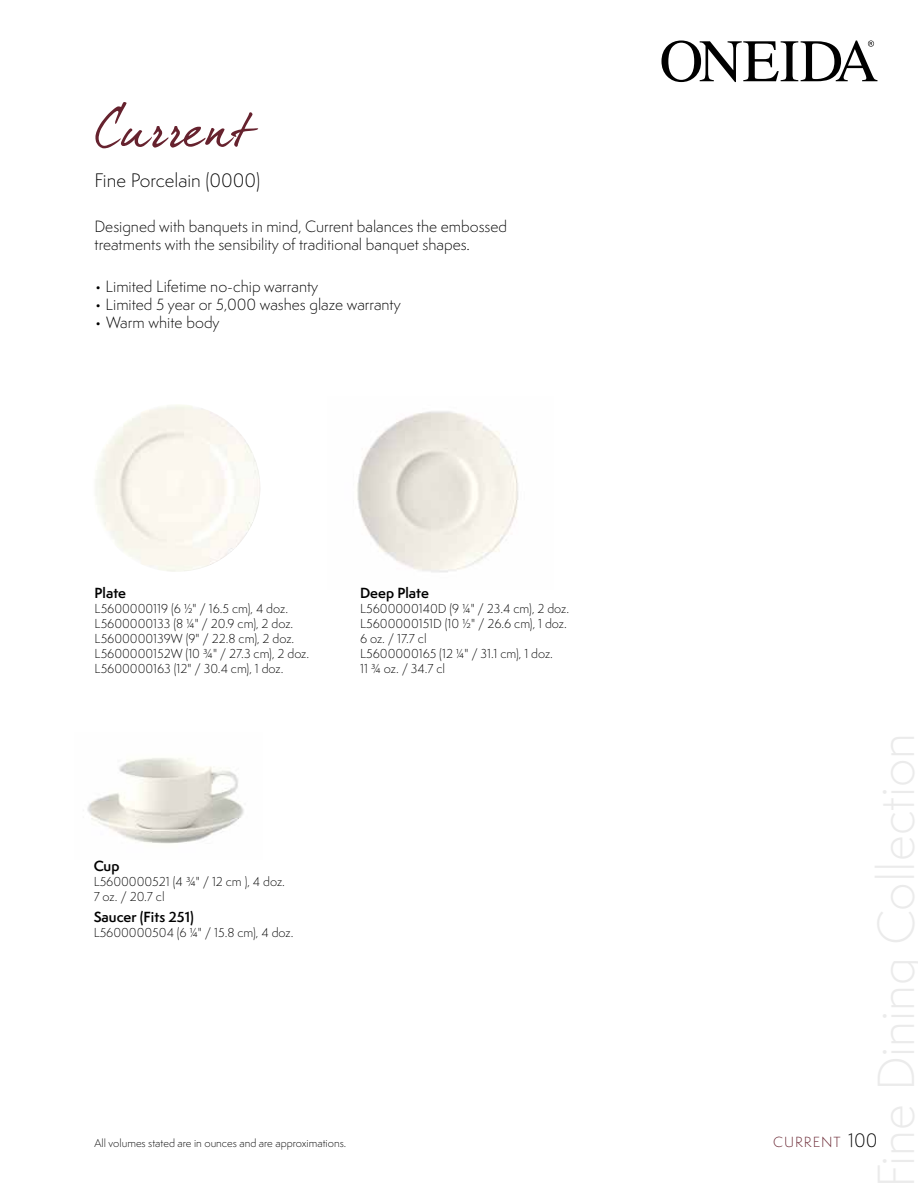
<style>
.page{position:relative;width:918px;height:1188px;background:#fff}
.page>*{position:absolute;margin:0;border:0;box-sizing:border-box;transform-origin:0 0}
.t1{font:54px "dear Joesmooth";letter-spacing:.01em;color:#66222e}
.t2{font:300 18px "Semplicita Pro";color:#000}
.t3{font:300 15px/18px "Semplicita Pro";color:#000}
.t4{font:600 13.5px "Semplicita Pro";color:#000}
.t5{font:300 13.5px "Semplicita Pro";letter-spacing:.075em;color:#66222e}
.t6{font:300 12px/15px "Semplicita Pro";color:#000}
.t7{font:300 10.5px "Semplicita Pro";color:#000}
.s1{font-size:18px;color:#000}
</style>
<div class="page">
<img style="left:357px;top:411px;width:161px;height:162px">
<svg style="left:661px;top:40px;width:217px;height:42px"></svg>
<img style="left:95px;top:405px;width:165px;height:167px">
<img style="left:87px;top:758px;width:157px;height:86px">
<h1 class="t1" style="left:94px;top:95px;width:158px">Current</h1>
<h2 class="t2" style="left:94px;top:168px;width:167px">Fine Porcelain (0000)</h2>
<p class="t3" style="left:94px;top:218px;width:414px">Designed with banquets in mind, Current balances the embossed treatments with the sensibility of traditional banquet shapes.</p>
<p class="t3" style="left:94px;top:278px;width:225px">• Limited Lifetime no-chip warranty</p>
<p class="t3" style="left:94px;top:296px;width:308px">• Limited 5 year or 5,000 washes glaze warranty</p>
<p class="t3" style="left:94px;top:314px;width:127px">• Warm white body</p>
<p class="t4" style="left:95px;top:583px;width:33px">Plate</p>
<p class="t6" style="left:95px;top:601px;width:216px">L5600000119 (6 1/2" / 16.5 cm), 4 doz.<br>L5600000133 (8 1/4" / 20.9 cm), 2 doz.<br>L5600000139W (9" / 22.8 cm), 2 doz.<br>L5600000152W (10 3/4" / 27.3 cm), 2 doz.<br>L5600000163 (12" / 30.4 cm), 1 doz.</p>
<p class="t4" style="left:360px;top:583px;width:70px">Deep Plate</p>
<p class="t6" style="left:360px;top:601px;width:211px">L5600000140D (9 ¼" / 23.4 cm), 2 doz.<br>L5600000151D (10 ½" / 26.6 cm), 1 doz.<br>6 oz. / 17.7 cl<br>L5600000165 (12 1/4" / 31.1 cm), 1 doz.<br>11 ¾ oz. / 34.7 cl</p>
<p class="t4" style="left:94px;top:856px;width:27px">Cup</p>
<p class="t6" style="left:94px;top:874px;width:193px">L5600000521 (4 3/4" / 12 cm ), 4 doz.<br>7 oz. / 20.7 cl</p>
<p class="t4" style="left:94px;top:907px;width:102px">Saucer (Fits 251)</p>
<p class="t6" style="left:94px;top:925px;width:201px">L5600000504 (6 1/4" / 15.8 cm), 4 doz.</p>
<p class="t7" style="left:94px;top:1136px;width:253px">All volumes stated are in ounces and are approximations.</p>
<p class="t5" style="left:773px;top:1133px;width:106px">CURRENT <span class="s1">100</span></p>
</div>
